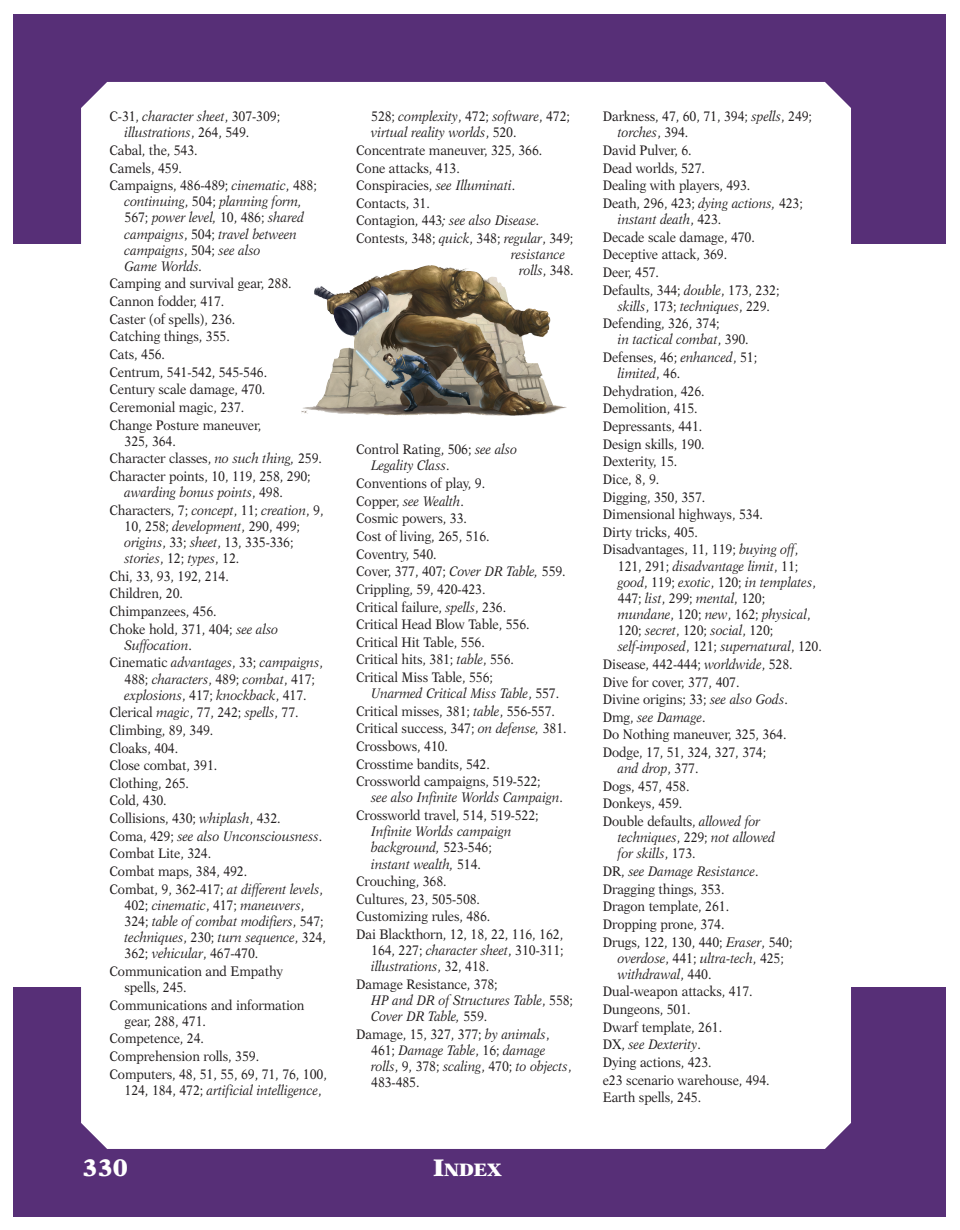
<style>
.page{position:relative;width:960px;height:1230px;background:#fff}
.page>*{position:absolute;margin:0;border:0;box-sizing:border-box;transform-origin:0 0}
.t1{font:900 24px "New Aster";color:#fff}
.t2{font:900 18px "New Aster";color:#fff}
.t3{font:13.8px/17.7px "New Aster";letter-spacing:-.01em;color:#231f20;scale:.9 1}
.t4{font:italic 13.8px/16.2px "New Aster";letter-spacing:-.01em;color:#231f20;scale:.9 1}
.s1{font-style:normal}
.s2{font-style:italic}
.s3{font-size:24px}
</style>
<div class="page">
<div style="left:932px;top:14px;width:13px;height:1202px;background:#572f77"></div>
<div style="left:932px;top:244px;width:13px;height:742px;background:#fff"></div>
<div style="left:14px;top:14px;width:918px;height:1202px;background:#572f77"></div>
<div style="left:81px;top:82px;width:769px;height:1066px;background:#fff"></div>
<div style="left:14px;top:244px;width:918px;height:742px;background:#fff"></div>
<img style="left:303px;top:265px;width:263px;height:150px">
<p class="t4" style="left:124px;top:109px;width:174px;text-indent:-15px"><span class="s1">C-31,</span> character sheet<span class="s1">, 307-309; </span>illustrations<span class="s1">, 264, 549.</span></p>
<p class="t3" style="left:110px;top:142px;width:232px">Cabal, the, 543.<br>Camels, 459.<br>Campaigns, 486-489; <span class="s2">cinematic</span>, 488;</p>
<p class="t4" style="left:124px;top:194px;width:201px">continuing<span class="s1">, 504;</span> planning form,<br><span class="s1">567;</span> power level, <span class="s1">10, 486;</span> shared campaigns<span class="s1">, 504;</span> travel between campaigns<span class="s1">, 504;</span> see also<br>Game Worlds.</p>
<p class="t3" style="left:110px;top:276px;width:204px">Camping and survival gear, 288.<br>Cannon fodder, 417.<br>Caster (of spells), 236.<br>Catching things, 355.<br>Cats, 456.<br>Centrum, 541-542, 545-546.<br>Century scale damage, 470.<br>Ceremonial magic, 237.<br>Change Posture maneuver,</p>
<p class="t3" style="left:110px;top:433px;width:237px;text-indent:15px">325, 364.<br>Character classes, <span class="s2">no such thing,</span> 259.<br>Character points, 10, 119, 258, 290;</p>
<p class="t4" style="left:110px;top:484px;width:239px;line-height:17.7px;text-indent:15px">awarding bonus points<span class="s1">, 498.<br>Characters, 7;</span> concept<span class="s1">, 11;</span> creation<span class="s1">, 9,</span></p>
<p class="t3" style="left:125px;top:519px;width:196px;line-height:16.2px">10, 258; <span class="s2">development</span>, 290, 499; <span class="s2">origins</span>, 33; <span class="s2">sheet</span>, 13, 335-336; <span class="s2">stories</span>, 12; <span class="s2">types</span>, 12.</p>
<p class="t3" style="left:110px;top:568px;width:189px">Chi, 33, 93, 192, 214.<br>Children, 20.<br>Chimpanzees, 456.<br>Choke hold, 371, 404; <span class="s2">see also</span></p>
<p class="t4" style="left:110px;top:637px;width:238px;line-height:17.7px;text-indent:15px">Suffocation<span class="s1">.<br>Cinematic</span> advantages<span class="s1">, 33;</span> campaigns<span class="s1">,</span></p>
<p class="t4" style="left:125px;top:671px;width:213px"><span class="s1">488;</span> characters<span class="s1">, 489;</span> combat<span class="s1">, 417; </span>explosions<span class="s1">, 417;</span> knockback<span class="s1">, 417.</span></p>
<p class="t3" style="left:110px;top:704px;width:238px">Clerical <span class="s2">magic</span>, 77, 242; <span class="s2">spells</span>, 77.<br>Climbing, 89, 349.<br>Cloaks, 404.<br>Close combat, 391.<br>Clothing, 265.<br>Cold, 430.<br>Collisions, 430; <span class="s2">whiplash</span>, 432.<br>Coma, 429; <span class="s2">see also Unconsciousness</span>.<br>Combat Lite, 324.<br>Combat maps, 384, 492.<br>Combat, 9, 362-417; <span class="s2">at different levels</span>,</p>
<p class="t4" style="left:125px;top:897px;width:225px"><span class="s1">402;</span> cinematic<span class="s1">, 417;</span> maneuvers<span class="s1">, 324;</span> table of combat modifiers<span class="s1">, 547; </span>techniques<span class="s1">, 230;</span> turn sequence<span class="s1">, 324, 362;</span> vehicular<span class="s1">, 467-470.</span></p>
<p class="t3" style="left:125px;top:963px;width:177px;line-height:16.2px;text-indent:-15px">Communication and Empathy spells, 245.</p>
<p class="t3" style="left:125px;top:997px;width:201px;line-height:16.2px;text-indent:-15px">Communications and information gear, 288, 471.</p>
<p class="t3" style="left:110px;top:1030px;width:243px">Competence, 24.<br>Comprehension rolls, 359.<br>Computers, 48, 51, 55, 69, 71, 76, 100,</p>
<p class="t4" style="left:125px;top:1082px;width:220px"><span class="s1">124, 184, 472;</span> artificial intelligence<span class="s1">,</span></p>
<p class="t4" style="left:371px;top:109px;width:222px"><span class="s1">528;</span> complexity<span class="s1">, 472;</span> software<span class="s1">, 472; </span>virtual reality worlds<span class="s1">, 520.</span></p>
<p class="t3" style="left:356px;top:142px;width:243px">Concentrate maneuver, 325, 366.<br>Cone attacks, 413.<br>Conspiracies, <span class="s2">see Illuminati</span>.<br>Contacts, 31.<br>Contagion, 443<span class="s2">; see also Disease.<br></span>Contests, 348; <span class="s2">quick</span>, 348; <span class="s2">regular</span>, 349;</p>
<p class="t4" style="left:511px;top:247px;width:71px;text-align:center">resistance rolls<span class="s1">, 348.</span></p>
<p class="t4" style="left:371px;top:442px;width:164px;text-indent:-15px"><span class="s1">Control Rating, 506;</span> see also<br>Legality Class<span class="s1">.</span></p>
<p class="t3" style="left:356px;top:475px;width:234px">Conventions of play, 9.<br>Copper, <span class="s2">see Wealth</span>.<br>Cosmic powers, 33.<br>Cost of living, 265, 516.<br>Coventry, 540.<br>Cover, 377, 407; <span class="s2">Cover DR Table,</span> 559.<br>Crippling, 59, 420-423.<br>Critical failure, <span class="s2">spells</span>, 236.<br>Critical Head Blow Table, 556.<br>Critical Hit Table, 556.<br>Critical hits, 381; <span class="s2">table</span>, 556.<br>Critical Miss Table, 556;</p>
<p class="t3" style="left:356px;top:685px;width:235px;text-indent:15px"><span class="s2">Unarmed Critical Miss Table</span>, 557.<br>Critical misses, 381; <span class="s2">table</span>, 556-557.<br>Critical success, 347; <span class="s2">on defense,</span> 381.<br>Crossbows, 410.<br>Crosstime bandits, 542.<br>Crossworld campaigns, 519-522;</p>
<p class="t3" style="left:356px;top:789px;width:231px;text-indent:15px"><span class="s2">see also Infinite Worlds Campaign</span>.<br>Crossworld travel, 514, 519-522;</p>
<p class="t4" style="left:371px;top:824px;width:157px">Infinite Worlds campaign background, <span class="s1">523-546; </span>instant wealth, <span class="s1">514.</span></p>
<p class="t3" style="left:356px;top:873px;width:231px">Crouching, 368.<br>Cultures, 23, 505-508.<br>Customizing rules, 486.<br>Dai Blackthorn, 12, 18, 22, 116, 162,</p>
<p class="t4" style="left:371px;top:943px;width:215px"><span class="s1">164, 227;</span> character sheet<span class="s1">, 310-311; </span>illustrations<span class="s1">, 32, 418.</span></p>
<p class="t4" style="left:371px;top:977px;width:226px;text-indent:-15px"><span class="s1">Damage Resistance, 378;<br></span>HP and DR of Structures Table<span class="s1">, 558;<br></span>Cover DR Table, <span class="s1">559.</span></p>
<p class="t3" style="left:371px;top:1026px;width:224px;line-height:16.2px;text-indent:-15px">Damage, 15, 327, 377; <span class="s2">by animals</span>,<br>461; <span class="s2">Damage Table</span>, 16; <span class="s2">damage rolls</span>, 9, 378; <span class="s2">scaling</span>, 470; <span class="s2">to objects</span>,<br>483-485.</p>
<h1 class="t1" style="left:82px;top:1157px;width:47px">330</h1>
<h2 class="t2" style="left:433px;top:1161px;width:70px"><span class="s3">I</span>NDEX</h2>
<p class="t3" style="left:618px;top:109px;width:217px;line-height:16.2px;text-indent:-15px">Darkness, 47, 60, 71, 394; <span class="s2">spells</span>, 249; <span class="s2">torches</span>, 394.</p>
<p class="t3" style="left:603px;top:142px;width:224px">David Pulver, 6.<br>Dead worlds, 527.<br>Dealing with players, 493.<br>Death, 296, 423; <span class="s2">dying actions,</span> 423;</p>
<p class="t3" style="left:603px;top:211px;width:198px;text-indent:15px"><span class="s2">instant death</span>, 423.<br>Decade scale damage, 470.<br>Deceptive attack, 369.<br>Deer, 457.<br>Defaults, 344; <span class="s2">double</span>, 173, 232;</p>
<p class="t3" style="left:603px;top:298px;width:187px;text-indent:15px"><span class="s2">skills</span>, 173; <span class="s2">techniques</span>, 229.<br>Defending, 326, 374;</p>
<p class="t4" style="left:603px;top:332px;width:173px;line-height:17.7px;text-align:center">in tactical combat<span class="s1">, 390.<br>Defenses, 46;</span> enhanced<span class="s1">, 51;</span></p>
<p class="t3" style="left:603px;top:365px;width:219px;text-indent:15px"><span class="s2">limited</span>, 46.<br>Dehydration, 426.<br>Demolition, 415.<br>Depressants, 441.<br>Design skills, 190.<br>Dexterity, 15.<br>Dice, 8, 9.<br>Digging, 350, 357.<br>Dimensional highways, 534.<br>Dirty tricks, 405.<br>Disadvantages, 11, 119; <span class="s2">buying off</span>,</p>
<p class="t4" style="left:618px;top:558px;width:228px"><span class="s1">121, 291;</span> disadvantage limit<span class="s1">, 11; </span>good<span class="s1">, 119;</span> exotic<span class="s1">, 120;</span> in templates<span class="s1">, 447;</span> list<span class="s1">, 299;</span> mental<span class="s1">, 120; </span>mundane<span class="s1">, 120;</span> new<span class="s1">, 162;</span> physical<span class="s1">, 120;</span> secret<span class="s1">, 120;</span> social<span class="s1">, 120; </span>self<span class="s1">-</span>imposed<span class="s1">, 121;</span> supernatural<span class="s1">, 120.</span></p>
<p class="t3" style="left:603px;top:656px;width:212px">Disease, 442-444; <span class="s2">worldwide</span>, 528.<br>Dive for cover, 377, 407.<br>Divine origins; 33; <span class="s2">see also Gods</span>.<br>Dmg, <span class="s2">see Damage</span>.<br>Do Nothing maneuver, 325, 364.<br>Dodge, 17, 51, 324, 327, 374;</p>
<p class="t3" style="left:603px;top:760px;width:177px;text-indent:15px"><span class="s2">and drop</span>, 377.<br>Dogs, 457, 458.<br>Donkeys, 459.<br>Double defaults, <span class="s2">allowed for</span></p>
<p class="t4" style="left:618px;top:830px;width:177px">techniques<span class="s1">, 229;</span> not allowed for skills<span class="s1">, 173.</span></p>
<p class="t3" style="left:603px;top:863px;width:212px">DR, <span class="s2">see Damage Resistance</span>.<br>Dragging things, 353.<br>Dragon template, 261.<br>Dropping prone, 374.<br>Drugs, 122, 130, 440; <span class="s2">Eraser</span>, 540;</p>
<p class="t4" style="left:618px;top:950px;width:186px">overdose<span class="s1">, 441;</span> ultra-tech<span class="s1">, 425; </span>withdrawal<span class="s1">, 440.</span></p>
<p class="t3" style="left:603px;top:983px;width:187px">Dual-weapon attacks, 417.<br>Dungeons, 501.<br>Dwarf template, 261.<br>DX, <span class="s2">see Dexterity</span>.<br>Dying actions, 423.<br>e23 scenario warehouse, 494.<br>Earth spells, 245.</p>
</div>
